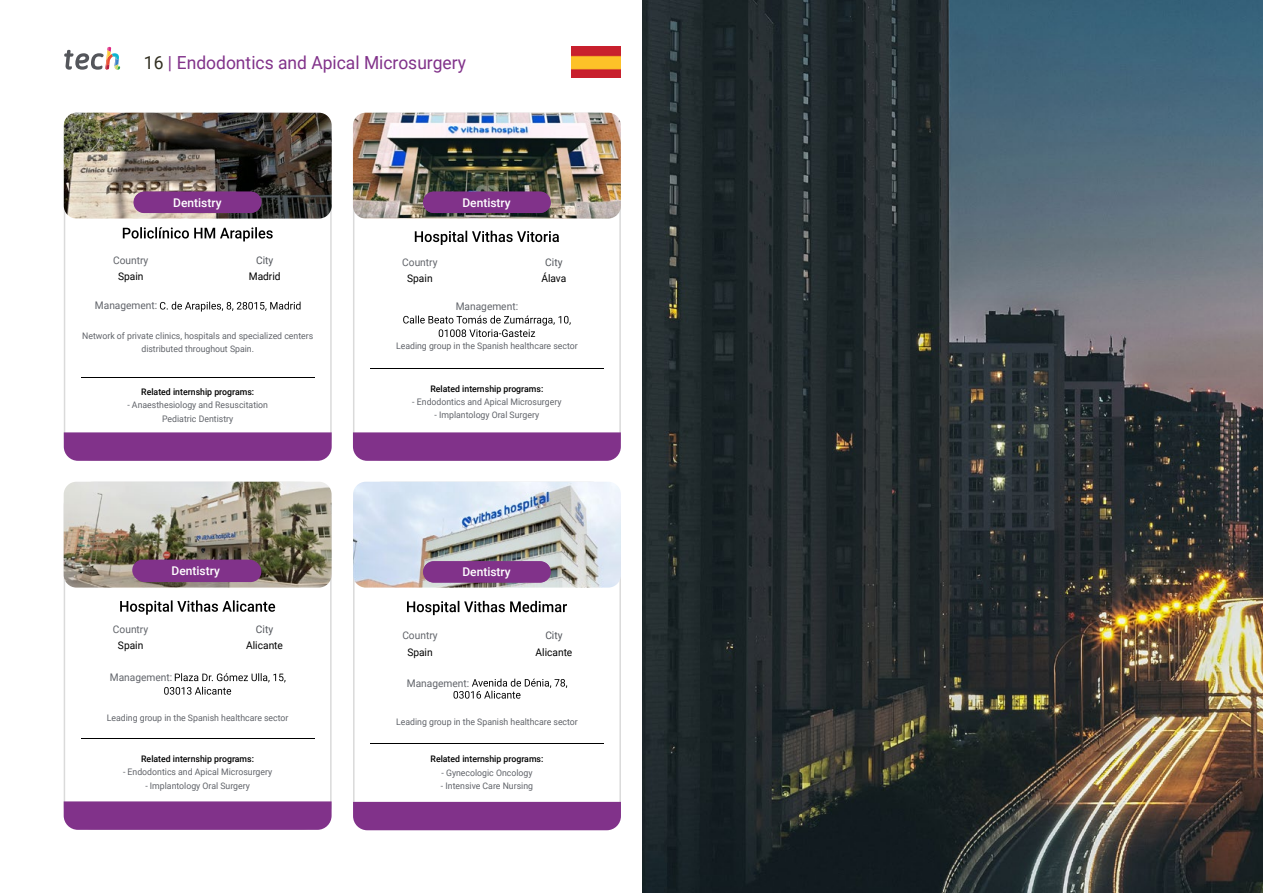
<style>
.page{position:relative;width:1263px;height:893px;background:#fff}
.page>*{position:absolute;margin:0;border:0;box-sizing:border-box;transform-origin:0 0}
.t1{font:18px "Roboto";color:#81328a}
.t2{font:500 12px "Roboto";color:#fff}
.t3{font:10.5px "Roboto";color:#61646a}
.t4{font:10.5px "Roboto";color:#000}
.t5{font:10.5px "Roboto";color:#52555b}
.t6{font:9px/13.5px "Roboto";color:#61646a;text-align:center}
.t7{font:500 9px "Roboto";color:#000}
.s1{color:#312e20}
</style>
<div class="page">
<svg style="left:64px;top:47px;width:56px;height:23px"></svg>
<img style="left:642px;top:0;width:621px;height:893px">
<img style="left:571px;top:47px;width:50px;height:30px">
<svg style="left:63px;top:112px;width:269px;height:337px"></svg>
<img style="left:64px;top:113px;width:268px;height:106px">
<svg style="left:64px;top:432px;width:268px;height:29px;background:#84388d"></svg>
<hr style="left:81px;top:377px;width:234px;height:1px;background:#000">
<svg style="left:123px;top:227px;width:150px;height:14px"></svg>
<svg style="left:160px;top:302px;width:141px;height:10px"></svg>
<svg style="left:352px;top:112px;width:269px;height:325px"></svg>
<img style="left:353px;top:113px;width:268px;height:106px">
<svg style="left:353px;top:432px;width:268px;height:29px;background:#84388d"></svg>
<hr style="left:370px;top:369px;width:234px;height:1px;background:#000">
<svg style="left:415px;top:231px;width:144px;height:14px"></svg>
<svg style="left:403px;top:316px;width:168px;height:21px"></svg>
<svg style="left:63px;top:481px;width:269px;height:337px"></svg>
<img style="left:64px;top:482px;width:268px;height:106px">
<div style="left:134px;top:561px;width:127px;height:21px;background:#81328a;border-radius:11px"></div>
<svg style="left:64px;top:801px;width:268px;height:29px;background:#84388d"></svg>
<hr style="left:81px;top:738px;width:233px;height:1px;background:#000">
<svg style="left:120px;top:600px;width:155px;height:15px"></svg>
<svg style="left:164px;top:673px;width:121px;height:22px"></svg>
<svg style="left:353px;top:481px;width:268px;height:321px"></svg>
<img style="left:353px;top:482px;width:268px;height:106px">
<div style="left:353px;top:802px;width:268px;height:28px;background:#81328a"></div>
<hr style="left:370px;top:743px;width:234px;height:1px;background:#000">
<svg style="left:407px;top:601px;width:160px;height:14px"></svg>
<svg style="left:453px;top:679px;width:114px;height:20px"></svg>
<div style="left:134px;top:192px;width:127px;height:21px;background:#81328a;border-radius:11px"></div>
<div style="left:423px;top:192px;width:128px;height:21px;background:#81328a;border-radius:11px"></div>
<div style="left:132px;top:560px;width:128px;height:21px;background:#81328a;border-radius:11px"></div>
<div style="left:423px;top:561px;width:128px;height:22px;background:#81328a;border-radius:11px"></div>
<h1 class="t1" style="left:144px;top:50px;width:324px"><span class="s1">16</span> | Endodontics and Apical Microsurgery</h1>
<p class="t3" style="left:113px;top:253px;width:37px">Country</p>
<p class="t4" style="left:118px;top:269px;width:27px">Spain</p>
<h2 class="t2" style="left:173px;top:194px;width:50px">Dentistry</h2>
<h2 class="t2" style="left:462px;top:194px;width:50px">Dentistry</h2>
<p class="t5" style="left:256px;top:253px;width:19px">City</p>
<p class="t4" style="left:249px;top:269px;width:33px">Madrid</p>
<p class="t3" style="left:402px;top:255px;width:37px">Country</p>
<p class="t4" style="left:407px;top:271px;width:27px">Spain</p>
<p class="t5" style="left:545px;top:255px;width:19px">City</p>
<p class="t4" style="left:541px;top:271px;width:26px">Álava</p>
<p class="t3" style="left:95px;top:298px;width:64px">Management:</p>
<p class="t6" style="left:82px;top:328px;width:233px">Network of private clinics, hospitals and specialized centers distributed throughout Spain.</p>
<p class="t7" style="left:141px;top:386px;width:114px">Related internship programs:</p>
<p class="t6" style="left:127px;top:398px;width:142px">- Anaesthesiology and Resuscitation<br>Pediatric Dentistry</p>
<p class="t3" style="left:456px;top:299px;width:64px">Management:</p>
<p class="t6" style="left:396px;top:338px;width:183px">Leading group in the Spanish healthcare sector</p>
<p class="t7" style="left:430px;top:382px;width:114px">Related internship programs:</p>
<p class="t6" style="left:412px;top:395px;width:151px">- Endodontics and Apical Microsurgery</p>
<p class="t6" style="left:435px;top:408px;width:106px">- Implantology Oral Surgery</p>
<p class="t3" style="left:113px;top:622px;width:37px">Country</p>
<p class="t4" style="left:118px;top:638px;width:27px">Spain</p>
<h2 class="t2" style="left:172px;top:562px;width:50px">Dentistry</h2>
<h2 class="t2" style="left:462px;top:564px;width:50px">Dentistry</h2>
<h2 class="t2" style="left:173px;top:563px;width:50px">Dentistry</h2>
<p class="t5" style="left:256px;top:622px;width:19px">City</p>
<p class="t4" style="left:246px;top:638px;width:38px">Alicante</p>
<p class="t3" style="left:402px;top:628px;width:37px">Country</p>
<p class="t4" style="left:407px;top:644px;width:27px">Spain</p>
<p class="t5" style="left:545px;top:628px;width:19px">City</p>
<p class="t4" style="left:536px;top:644px;width:38px">Alicante</p>
<p class="t3" style="left:110px;top:670px;width:64px">Management:</p>
<p class="t6" style="left:107px;top:711px;width:183px">Leading group in the Spanish healthcare sector</p>
<p class="t7" style="left:141px;top:752px;width:114px">Related internship programs:</p>
<p class="t6" style="left:123px;top:765px;width:151px">- Endodontics and Apical Microsurgery</p>
<p class="t6" style="left:145px;top:778px;width:106px">- Implantology Oral Surgery</p>
<p class="t3" style="left:407px;top:675px;width:64px">Management:</p>
<p class="t6" style="left:396px;top:715px;width:183px">Leading group in the Spanish healthcare sector</p>
<p class="t7" style="left:431px;top:753px;width:114px">Related internship programs:</p>
<p class="t6" style="left:441px;top:765px;width:92px">- Gynecologic Oncology</p>
<p class="t6" style="left:441px;top:779px;width:94px">- Intensive Care Nursing</p>
</div>
